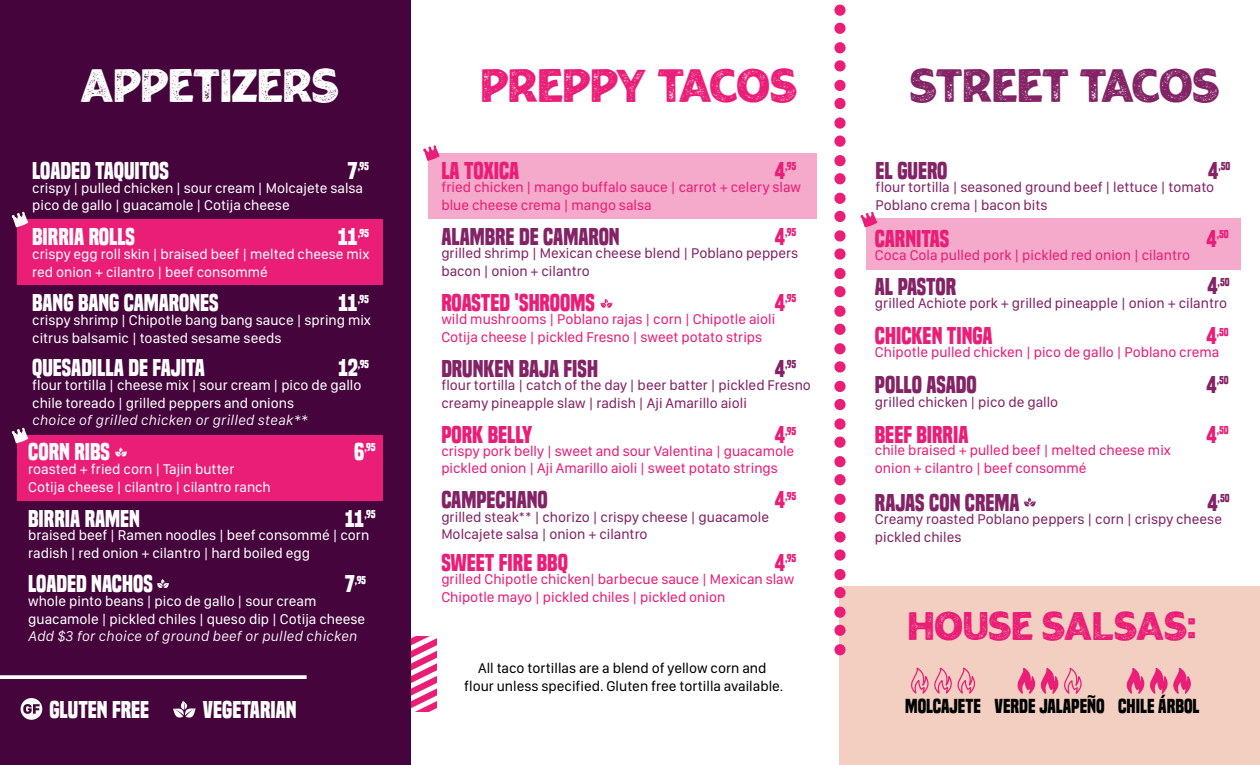
<style>
.page{position:relative;width:1260px;height:765px;background:#fff}
.page>*{position:absolute;margin:0;border:0;box-sizing:border-box;transform-origin:0 0}
.t1{font:39.88px "Rougant Rough PERSONALUSEONLY Rough";letter-spacing:-.01em;color:#ea1d77}
.t2{font:39.88px "Rougant Rough PERSONALUSEONLY Rough";letter-spacing:-.04em;color:#832365}
.t3{font:39.88px "Rougant Rough PERSONALUSEONLY Rough";color:#fff}
.t4{font:33.88px "Rougant Rough PERSONALUSEONLY Rough";color:#ea1d77}
.t5{font:700 22.62px "Built Titling Rg";color:#fff}
.t6{font:700 22.62px "Built Titling Rg";color:#832365}
.t7{font:700 22.62px "Built Titling Rg";color:#ea1d77}
.t8{font:700 18.88px "Built Titling Rg";color:#000001}
.t9{font:14.62px/17.5px "SF Compact Display";color:#fff}
.t10{font:14.62px/17.5px "SF Compact Display";color:#ea1d77}
.t11{font:14.62px/17.5px "SF Compact Display";color:#832365}
.t12{font:14.62px/17.5px "SF Compact Display";color:#000001;text-align:center}
.t13{font:italic 300 14.62px "SF Compact Text";color:#fff}
.t14{font:700 10.62px "Built Titling Rg";letter-spacing:-.02em;color:#ea1d77}
.t15{font:700 10.62px "Built Titling Rg";letter-spacing:-.02em;color:#fff}
.t16{font:700 10.62px "Built Titling Rg";color:#832365}
.s1{font-size:22.62px}
</style>
<div class="page">
<div style="left:840px;top:586px;width:420px;height:179px;background:#f3cfc1"></div>
<svg style="left:410px;top:636px;width:27px;height:75px"></svg>
<div style="left:0;top:0;width:410px;height:765px;background:#45053c"></div>
<svg style="left:834px;top:4px;width:12px;height:655px"></svg>
<svg style="left:21px;top:698px;width:21px;height:22px"></svg>
<div style="left:866px;top:219px;width:375px;height:51px;background:#f5a9cb"></div>
<svg style="left:860px;top:212px;width:17px;height:15px"></svg>
<div style="left:429px;top:153px;width:388px;height:66px;background:#f5a9cb"></div>
<svg style="left:423px;top:145px;width:17px;height:16px"></svg>
<div style="left:18px;top:435px;width:365px;height:66px;background:#ea1d77"></div>
<svg style="left:12px;top:428px;width:16px;height:15px"></svg>
<div style="left:18px;top:219px;width:365px;height:66px;background:#ea1d77"></div>
<svg style="left:12px;top:212px;width:16px;height:15px"></svg>
<svg style="left:173px;top:701px;width:23px;height:17px"></svg>
<svg style="left:600px;top:299px;width:13px;height:9px"></svg>
<svg style="left:1024px;top:497px;width:12px;height:10px"></svg>
<svg style="left:115px;top:447px;width:12px;height:10px"></svg>
<svg style="left:157px;top:579px;width:12px;height:9px"></svg>
<svg style="left:911px;top:667px;width:65px;height:27px"></svg>
<svg style="left:1017px;top:667px;width:65px;height:27px"></svg>
<svg style="left:1126px;top:667px;width:65px;height:27px"></svg>
<svg style="left:0;top:675px;width:307px;height:4px"></svg>
<h1 class="t3" style="left:80px;top:65px;width:261px">APPETIZERS</h1>
<h3 class="t5" style="left:32px;top:157px;width:138px">LOADED TAQUITOS</h3>
<p class="t9" style="left:32px;top:179px;width:332px">crispy | pulled chicken | sour cream | Molcajete salsa pico de gallo | guacamole | Cotija cheese</p>
<p class="t15" style="left:348px;top:160px;width:23px"><span class="s1">7</span>,95</p>
<h3 class="t5" style="left:32px;top:224px;width:104px">BIRRIA ROLLS</h3>
<p class="t9" style="left:32px;top:246px;width:339px">crispy egg roll skin | braised beef | melted cheese mix red onion + cilantro | beef consommé</p>
<p class="t15" style="left:338px;top:227px;width:33px"><span class="s1">11</span>,95</p>
<h3 class="t5" style="left:32px;top:289px;width:188px">BANG BANG CAMARONES</h3>
<p class="t9" style="left:32px;top:311px;width:340px">crispy shrimp | Chipotle bang bang sauce | spring mix citrus balsamic | toasted sesame seeds</p>
<p class="t15" style="left:338px;top:292px;width:32px"><span class="s1">11</span>,95</p>
<h3 class="t5" style="left:32px;top:355px;width:174px">QUESADILLA DE FAJITA</h3>
<p class="t9" style="left:32px;top:376px;width:331px">flour tortilla | cheese mix | sour cream | pico de gallo chile toreado | grilled peppers and onions</p>
<p class="t13" style="left:32px;top:411px;width:277px">choice of grilled chicken or grilled steak**</p>
<p class="t15" style="left:338px;top:357px;width:32px"><span class="s1">12</span>,95</p>
<h3 class="t5" style="left:28px;top:438px;width:83px">CORN RIBS</h3>
<p class="t9" style="left:28px;top:460px;width:244px">roasted + fried corn | Tajin butter<br>Cotija cheese | cilantro | cilantro ranch</p>
<p class="t15" style="left:354px;top:441px;width:23px"><span class="s1">6</span>,95</p>
<h3 class="t5" style="left:28px;top:505px;width:113px">BIRRIA RAMEN</h3>
<p class="t9" style="left:28px;top:527px;width:343px">braised beef | Ramen noodles | beef consommé | corn radish | red onion + cilantro | hard boiled egg</p>
<p class="t15" style="left:345px;top:508px;width:32px"><span class="s1">11</span>,95</p>
<h3 class="t5" style="left:28px;top:571px;width:126px">LOADED NACHOS</h3>
<p class="t9" style="left:28px;top:592px;width:339px">whole pinto beans | pico de gallo | sour cream guacamole | pickled chiles | queso dip | Cotija cheese</p>
<p class="t13" style="left:28px;top:627px;width:331px">Add $3 for choice of ground beef or pulled chicken</p>
<p class="t15" style="left:345px;top:573px;width:23px"><span class="s1">7</span>,95</p>
<h3 class="t5" style="left:49px;top:696px;width:101px">GLUTEN FREE</h3>
<h3 class="t5" style="left:203px;top:696px;width:95px">VEGETARIAN</h3>
<h1 class="t1" style="left:481px;top:65px;width:318px">PREPPY TACOS</h1>
<h1 class="t2" style="left:910px;top:65px;width:312px">stREET TACOS</h1>
<h3 class="t7" style="left:441px;top:157px;width:79px">LA TOXICA</h3>
<p class="t10" style="left:441px;top:178px;width:361px">fried chicken | mango buffalo sauce | carrot + celery slaw blue cheese crema | mango salsa</p>
<p class="t14" style="left:775px;top:160px;width:23px"><span class="s1">4</span>,95</p>
<h3 class="t6" style="left:441px;top:223px;width:180px">ALAMBRE DE CAMARON</h3>
<p class="t11" style="left:441px;top:245px;width:358px">grilled shrimp | Mexican cheese blend | Poblano peppers bacon | onion + cilantro</p>
<p class="t14" style="left:775px;top:226px;width:23px"><span class="s1">4</span>,95</p>
<h3 class="t7" style="left:441px;top:289px;width:155px">ROASTED 'SHROOMS</h3>
<p class="t10" style="left:441px;top:310px;width:335px">wild mushrooms | Poblano rajas | corn | Chipotle aioli<br>Cotija cheese | pickled Fresno | sweet potato strips</p>
<p class="t14" style="left:775px;top:292px;width:23px"><span class="s1">4</span>,95</p>
<h3 class="t6" style="left:441px;top:355px;width:158px">DRUNKEN BAJA FISH</h3>
<p class="t11" style="left:441px;top:376px;width:371px">flour tortilla | catch of the day | beer batter | pickled Fresno creamy pineapple slaw | radish | Aji Amarillo aioli</p>
<p class="t16" style="left:775px;top:358px;width:23px"><span class="s1">4</span>,95</p>
<h3 class="t7" style="left:441px;top:421px;width:92px">PORK BELLY</h3>
<p class="t10" style="left:441px;top:442px;width:355px">crispy pork belly | sweet and sour Valentina | guacamole pickled onion | Aji Amarillo aioli | sweet potato strings</p>
<p class="t14" style="left:775px;top:424px;width:23px"><span class="s1">4</span>,95</p>
<h3 class="t6" style="left:441px;top:487px;width:108px">CAMPECHANO</h3>
<p class="t11" style="left:441px;top:508px;width:329px">grilled steak** | chorizo | crispy cheese | guacamole<br>Molcajete salsa | onion + cilantro</p>
<p class="t14" style="left:775px;top:490px;width:23px"><span class="s1">4</span>,95</p>
<h3 class="t7" style="left:441px;top:549px;width:128px">SWEET FIRE BBQ</h3>
<p class="t10" style="left:441px;top:570px;width:355px">grilled Chipotle chicken| barbecue sauce | Mexican slaw<br>Chipotle mayo | pickled chiles | pickled onion</p>
<p class="t14" style="left:775px;top:552px;width:23px"><span class="s1">4</span>,95</p>
<p class="t12" style="left:464px;top:660px;width:321px">All taco tortillas are a blend of yellow corn and flour unless specified. Gluten free tortilla available.</p>
<h3 class="t6" style="left:876px;top:157px;width:73px">EL GUERO</h3>
<p class="t11" style="left:876px;top:178px;width:340px">flour tortilla | seasoned ground beef | lettuce | tomato<br>Poblano crema | bacon bits</p>
<p class="t16" style="left:1208px;top:160px;width:24px"><span class="s1">4</span>,50</p>
<h3 class="t7" style="left:875px;top:225px;width:76px">CARNITAS</h3>
<p class="t10" style="left:875px;top:246px;width:317px">Coca Cola pulled pork | pickled red onion | cilantro</p>
<p class="t14" style="left:1206px;top:228px;width:24px"><span class="s1">4</span>,50</p>
<p class="t16" style="left:1207px;top:275px;width:24px"><span class="s1">4</span>,50</p>
<h3 class="t6" style="left:875px;top:273px;width:83px">AL PASTOR</h3>
<p class="t11" style="left:875px;top:295px;width:354px">grilled Achiote pork + grilled pineapple | onion + cilantro</p>
<h3 class="t7" style="left:875px;top:322px;width:119px">CHICKEN TINGA</h3>
<p class="t10" style="left:875px;top:344px;width:346px">Chipotle pulled chicken | pico de gallo | Poblano crema</p>
<p class="t14" style="left:1206px;top:325px;width:24px"><span class="s1">4</span>,50</p>
<h3 class="t6" style="left:875px;top:371px;width:103px">POLLO ASADO</h3>
<p class="t11" style="left:875px;top:393px;width:185px">grilled chicken | pico de gallo</p>
<h3 class="t7" style="left:875px;top:421px;width:95px">BEEF BIRRIA</h3>
<p class="t10" style="left:875px;top:441px;width:298px">chile braised + pulled beef | melted cheese mix onion + cilantro | beef consommé</p>
<p class="t16" style="left:1206px;top:374px;width:24px"><span class="s1">4</span>,50</p>
<p class="t14" style="left:1206px;top:424px;width:24px"><span class="s1">4</span>,50</p>
<h3 class="t6" style="left:875px;top:489px;width:146px">RAJAS CON CREMA</h3>
<p class="t11" style="left:875px;top:511px;width:349px">Creamy roasted Poblano peppers | corn | crispy cheese pickled chiles</p>
<p class="t16" style="left:1207px;top:492px;width:24px"><span class="s1">4</span>,50</p>
<h2 class="t4" style="left:909px;top:608px;width:289px">HOUSE SALSAS:</h2>
<p class="t8" style="left:905px;top:695px;width:296px">MOLCAJETE VERDE JALAPEÑO CHILE ÁRBOL</p>
</div>
